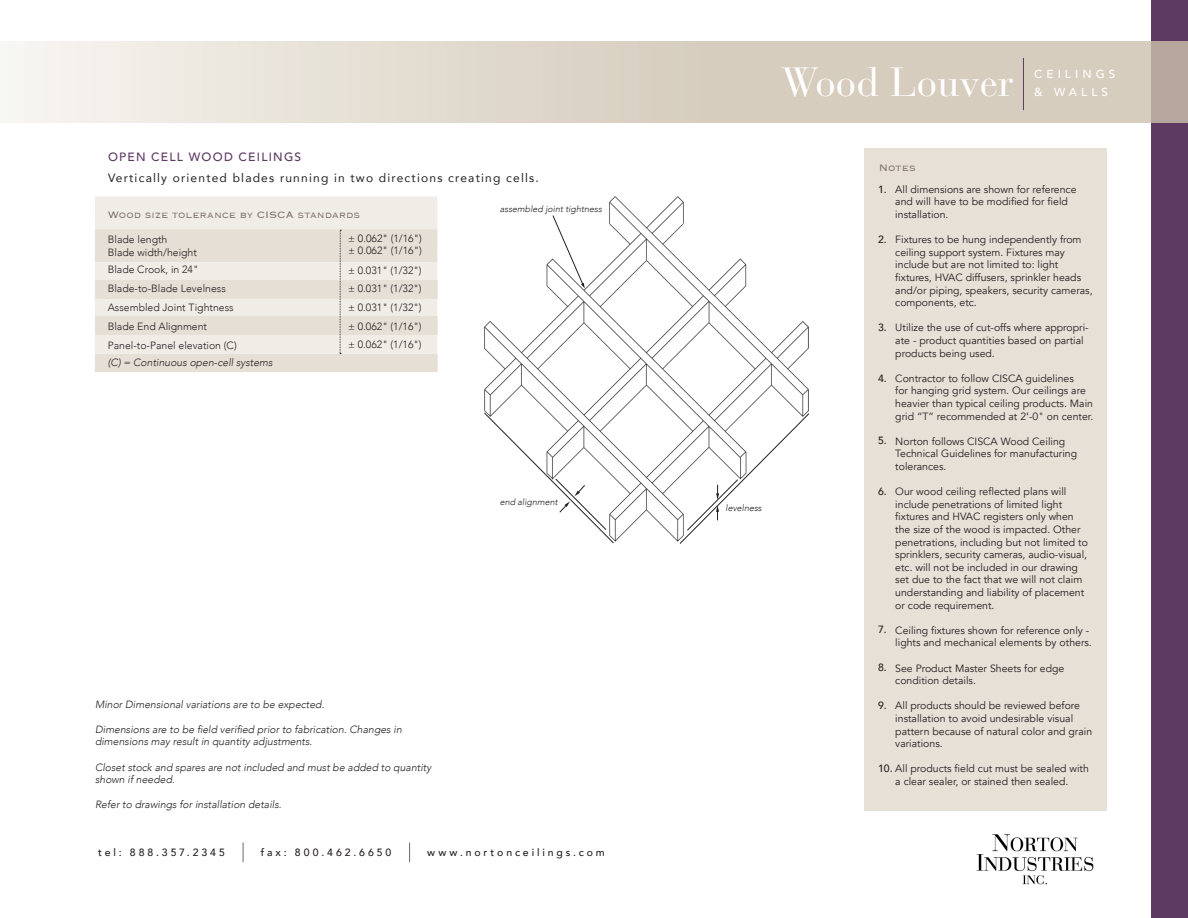
<style>
.page{position:relative;width:1188px;height:918px;background:#fff}
.page>*{position:absolute;margin:0;border:0;box-sizing:border-box;transform-origin:0 0}
.t1{font:40.5px "Bauer Bodoni";color:#fff}
.t2{font:12px "Avenir";letter-spacing:.1em;color:#231f20}
.t3{font:300 12px "Copperplate";color:#736964}
.t4{font:500 12px "Avenir";letter-spacing:.1em;color:#5c3a62}
.t5{font:500 11.7px "Avenir";letter-spacing:.35em;color:#fff}
.t6{font:10.5px/12.6px "Avenir";color:#231f20}
.t7{font:italic 300 10.5px/12.6px "Avenir";color:#231f20}
.t8{font:300 10.5px "Avenir";color:#231f20}
.t9{font:500 10.5px "Avenir";letter-spacing:.275em;color:#231f20}
.t10{font:italic 300 9px "Avenir";color:#231f20}
.s1{font-weight:500}
.s2{font-weight:300}
</style>
<div class="page">
<img style="left:976px;top:834px;width:118px;height:51px">
<svg style="left:243px;top:842px;width:1px;height:20px"></svg>
<svg style="left:409px;top:842px;width:1px;height:20px"></svg>
<div style="left:1151px;top:0;width:37px;height:918px;background:#5c3a62"></div>
<svg style="left:0;top:41px;width:1188px;height:81px;background:#dfd7cb"></svg>
<hr style="left:1023px;top:58px;width:1px;height:52px;background:#5c3b61">
<div style="left:864px;top:148px;width:243px;height:663px;background:#e6e0d6"></div>
<div style="left:95px;top:197px;width:342px;height:175px;background:#f0ece6"></div>
<div style="left:95px;top:230px;width:342px;height:32px;background:#e5dfd5"></div>
<div style="left:95px;top:280px;width:342px;height:18px;background:#e5dfd5"></div>
<div style="left:95px;top:317px;width:342px;height:18px;background:#e5dfd5"></div>
<div style="left:95px;top:354px;width:342px;height:18px;background:#e5dfd5"></div>
<svg style="left:340px;top:230px;width:1px;height:124px"></svg>
<img style="left:485px;top:196px;width:324px;height:346px">
<svg style="left:679px;top:413px;width:130px;height:131px"></svg>
<svg style="left:552px;top:215px;width:33px;height:74px"></svg>
<svg style="left:484px;top:413px;width:130px;height:131px"></svg>
<p class="t4" style="left:108px;top:146px;width:195px">OPEN CELL WOOD CEILINGS</p>
<p class="t2" style="left:108px;top:168px;width:432px">Vertically oriented blades running in two directions creating cells.</p>
<p class="t3" style="left:108px;top:207px;width:254px">Wood size tolerance by CISCA standards</p>
<p class="t8" style="left:108px;top:233px;width:61px">Blade length</p>
<p class="t8" style="left:108px;top:246px;width:91px">Blade width/height</p>
<p class="t8" style="left:108px;top:264px;width:92px">Blade Crook, in 24"</p>
<p class="t8" style="left:108px;top:282px;width:120px">Blade-to-Blade Levelness</p>
<p class="t8" style="left:108px;top:301px;width:127px">Assembled Joint Tightness</p>
<p class="t8" style="left:108px;top:339px;width:130px">Panel-to-Panel elevation (C)</p>
<p class="t8" style="left:348px;top:232px;width:75px">± 0.062" (1/16")</p>
<p class="t8" style="left:348px;top:245px;width:75px">± 0.062" (1/16")</p>
<p class="t8" style="left:348px;top:264px;width:75px">± 0.031" (1/32")</p>
<p class="t8" style="left:348px;top:283px;width:75px">± 0.031" (1/32")</p>
<p class="t8" style="left:348px;top:301px;width:75px">± 0.031" (1/32")</p>
<p class="t8" style="left:348px;top:320px;width:75px">± 0.062" (1/16")</p>
<p class="t8" style="left:348px;top:338px;width:75px">± 0.062" (1/16")</p>
<p class="t8" style="left:108px;top:320px;width:101px">Blade End Alignment</p>
<p class="t7" style="left:108px;top:356px;width:166px">(C) = Continuous open-cell systems</p>
<p class="t10" style="left:500px;top:204px;width:103px">assembled joint tightness</p>
<p class="t10" style="left:500px;top:497px;width:60px">end alignment</p>
<p class="t7" style="left:95px;top:698px;width:231px">Minor Dimensional variations are to be expected.</p>
<p class="t7" style="left:95px;top:723px;width:308px">Dimensions are to be field verified prior to fabrication. Changes in dimensions may result in quantity adjustments.</p>
<p class="t7" style="left:95px;top:761px;width:338px">Closet stock and spares are not included and must be added to quantity shown if needed.</p>
<p class="t7" style="left:95px;top:799px;width:188px">Refer to drawings for installation details.</p>
<p class="t9" style="left:98px;top:844px;width:128px">tel: 888.357.2345</p>
<p class="t9" style="left:261px;top:844px;width:132px">fax: 800.462.6650</p>
<p class="t9" style="left:427px;top:844px;width:179px">www.nortonceilings.com</p>
<p class="t1" style="left:781px;top:58px;width:234px">Wood Louver</p>
<p class="t5" style="left:1034px;top:64px;width:83px">CEILINGS</p>
<p class="t5" style="left:1034px;top:82px;width:75px">&amp; WALLS</p>
<p class="t10" style="left:726px;top:503px;width:38px">levelness</p>
<p class="t3" style="left:879px;top:160px;width:39px">Notes</p>
<p class="t6" style="left:895px;top:183px;width:183px">All dimensions are shown for reference and will have to be modified for field installation.</p>
<p class="t6" style="left:895px;top:233px;width:188px">Fixtures to be hung independently from</p>
<p class="t6" style="left:895px;top:246px;width:199px">ceiling support system. Fixtures may include but are not limited to: light fixtures, HVAC diffusers, sprinkler heads and/or piping, speakers, security cameras, components, etc.</p>
<p class="t6" style="left:895px;top:322px;width:195px">Utilize the use of cut-offs where appropri&shy;ate - product quantities based on partial products being used.</p>
<p class="t6" style="left:895px;top:372px;width:199px">Contractor to follow CISCA guidelines<br>for hanging grid system. Our ceilings are heavier than typical ceiling products. Main grid “T” recommended at 2<span class="s1">'</span>-0<span class="s2">"</span> on center.</p>
<p class="t6" style="left:895px;top:435px;width:183px">Norton follows CISCA Wood Ceiling<br>Technical Guidelines for manufacturing tolerances.</p>
<p class="t6" style="left:895px;top:485px;width:194px">Our wood ceiling reflected plans will include penetrations of limited light fixtures and HVAC registers only when the size of the wood is impacted. Other penetrations, including but not limited to sprinklers, security cameras, audio-visual, etc. will not be included in our drawing set due to the fact that we will not claim understanding and liability of placement or code requirement.</p>
<p class="t6" style="left:895px;top:624px;width:198px">Ceiling fixtures shown for reference only - lights and mechanical elements by others.</p>
<p class="t6" style="left:895px;top:662px;width:171px">See Product Master Sheets for edge condition details.</p>
<p class="t6" style="left:895px;top:700px;width:198px">All products should be reviewed before installation to avoid undesirable visual pattern because of natural color and grain variations.</p>
<p class="t6" style="left:878px;top:763px;width:212px;text-align:center"><span class="s1">10.</span> All products field cut must be sealed with a clear sealer, or stained then sealed.</p>
<p class="t9" style="left:878px;top:180px;width:10px">1.</p>
<p class="t9" style="left:878px;top:230px;width:10px">2.</p>
<p class="t9" style="left:878px;top:319px;width:10px">3.</p>
<p class="t9" style="left:878px;top:369px;width:10px">4.</p>
<p class="t9" style="left:878px;top:432px;width:10px">5.</p>
<p class="t9" style="left:878px;top:483px;width:10px">6.</p>
<p class="t9" style="left:878px;top:621px;width:10px">7.</p>
<p class="t9" style="left:878px;top:659px;width:10px">8.</p>
<p class="t9" style="left:878px;top:696px;width:10px">9.</p>
</div>
